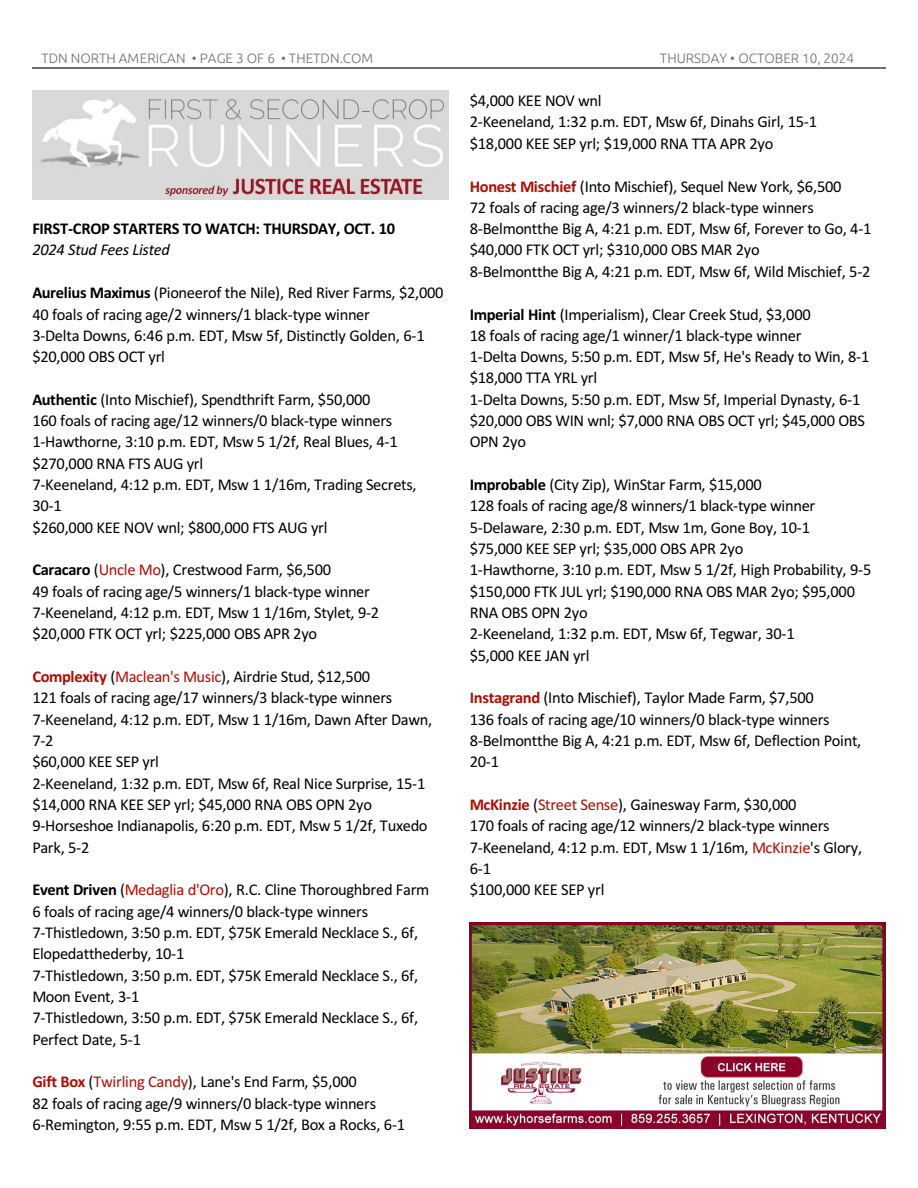
<style>
.page{position:relative;width:918px;height:1188px;background:#fff}
.page>*{position:absolute;margin:0;border:0;box-sizing:border-box;transform-origin:0 0}
.t1{font:16.5px/21.3px "Calibri";letter-spacing:-.02em;color:#000}
.t2{font:700 16.5px "Calibri";letter-spacing:-.015em;color:#000}
.t3{font:italic 16.5px "Calibri";letter-spacing:-.02em;color:#000}
.t4{font:300 13.5px "Ubuntu";color:#6e6e6e}
.s1{font-weight:700}
.s2{color:#b30b00}
.s3{font-weight:700;color:#b30b00}
</style>
<div class="page">
<hr style="left:32px;top:67px;width:853px;height:2px;background:#6e6e6e">
<img style="left:32px;top:91px;width:416px;height:108px">
<img style="left:470px;top:923px;width:416px;height:205px">
<p class="t4" style="left:41px;top:53px;width:333px">TDN NORTH AMERICAN • PAGE 3 OF 6 • THETDN.COM</p>
<p class="t4" style="left:660px;top:53px;width:196px">THURSDAY • OCTOBER 10, 2024</p>
<p class="t2" style="left:32px;top:222px;width:364px">FIRST-CROP STARTERS TO WATCH: THURSDAY, OCT. 10</p>
<p class="t3" style="left:32px;top:243px;width:139px">2024 Stud Fees Listed</p>
<p class="t1" style="left:32px;top:283px;width:413px"><span class="s1">Aurelius Maximus</span> (Pioneerof the Nile), Red River Farms, $2,000<br>40 foals of racing age/2 winners/1 black-type winner<br>3-Delta Downs, 6:46 p.m. EDT, Msw 5f, Distinctly Golden, 6-1 $20,000 OBS OCT yrl</p>
<p class="t1" style="left:32px;top:390px;width:386px"><span class="s1">Authentic</span> (Into Mischief), Spendthrift Farm, $50,000<br>160 foals of racing age/12 winners/0 black-type winners 1-Hawthorne, 3:10 p.m. EDT, Msw 5 1/2f, Real Blues, 4-1 $270,000 RNA FTS AUG yrl<br>7-Keeneland, 4:12 p.m. EDT, Msw 1 1/16m, Trading Secrets, 30-1<br>$260,000 KEE NOV wnl; $800,000 FTS AUG yrl</p>
<p class="t1" style="left:32px;top:561px;width:348px"><span class="s1">Caracaro</span> (<span class="s2">Uncle Mo</span>), Crestwood Farm, $6,500<br>49 foals of racing age/5 winners/1 black-type winner 7-Keeneland, 4:12 p.m. EDT, Msw 1 1/16m, Stylet, 9-2 $20,000 FTK OCT yrl; $225,000 OBS APR 2yo</p>
<p class="t1" style="left:32px;top:667px;width:401px"><span class="s3">Complexity</span> (<span class="s2">Maclean's Music</span>), Airdrie Stud, $12,500<br>121 foals of racing age/17 winners/3 black-type winners 7-Keeneland, 4:12 p.m. EDT, Msw 1 1/16m, Dawn After Dawn, 7-2<br>$60,000 KEE SEP yrl<br>2-Keeneland, 1:32 p.m. EDT, Msw 6f, Real Nice Surprise, 15-1 $14,000 RNA KEE SEP yrl; $45,000 RNA OBS OPN 2yo 9-Horseshoe Indianapolis, 6:20 p.m. EDT, Msw 5 1/2f, Tuxedo Park, 5-2</p>
<p class="t1" style="left:32px;top:881px;width:399px"><span class="s1">Event Driven</span> (<span class="s2">Medaglia d'Oro</span>), R.C. Cline Thoroughbred Farm 6 foals of racing age/4 winners/0 black-type winners 7-Thistledown, 3:50 p.m. EDT, $75K Emerald Necklace S., 6f, Elopedatthederby, 10-1<br>7-Thistledown, 3:50 p.m. EDT, $75K Emerald Necklace S., 6f, Moon Event, 3-1<br>7-Thistledown, 3:50 p.m. EDT, $75K Emerald Necklace S., 6f, Perfect Date, 5-1</p>
<p class="t1" style="left:32px;top:1073px;width:374px"><span class="s3">Gift Box</span> (<span class="s2">Twirling Candy</span>), Lane's End Farm, $5,000<br>82 foals of racing age/9 winners/0 black-type winners<br>6-Remington, 9:55 p.m. EDT, Msw 5 1/2f, Box a Rocks, 6-1</p>
<p class="t1" style="left:470px;top:91px;width:349px">$4,000 KEE NOV wnl<br>2-Keeneland, 1:32 p.m. EDT, Msw 6f, Dinahs Girl, 15-1 $18,000 KEE SEP yrl; $19,000 RNA TTA APR 2yo</p>
<p class="t1" style="left:470px;top:177px;width:403px"><span class="s3">Honest Mischief</span> (Into Mischief), Sequel New York, $6,500<br>72 foals of racing age/3 winners/2 black-type winners 8-Belmontthe Big A, 4:21 p.m. EDT, Msw 6f, Forever to Go, 4-1 $40,000 FTK OCT yrl; $310,000 OBS MAR 2yo<br>8-Belmontthe Big A, 4:21 p.m. EDT, Msw 6f, Wild Mischief, 5-2</p>
<p class="t1" style="left:470px;top:305px;width:401px"><span class="s1">Imperial Hint</span> (Imperialism), Clear Creek Stud, $3,000<br>18 foals of racing age/1 winner/1 black-type winner<br>1-Delta Downs, 5:50 p.m. EDT, Msw 5f, He's Ready to Win, 8-1 $18,000 TTA YRL yrl<br>1-Delta Downs, 5:50 p.m. EDT, Msw 5f, Imperial Dynasty, 6-1 $20,000 OBS WIN wnl; $7,000 RNA OBS OCT yrl; $45,000 OBS OPN 2yo</p>
<p class="t1" style="left:470px;top:475px;width:403px"><span class="s1">Improbable</span> (City Zip), WinStar Farm, $15,000<br>128 foals of racing age/8 winners/1 black-type winner 5-Delaware, 2:30 p.m. EDT, Msw 1m, Gone Boy, 10-1<br>$75,000 KEE SEP yrl; $35,000 OBS APR 2yo<br>1-Hawthorne, 3:10 p.m. EDT, Msw 5 1/2f, High Probability, 9-5 $150,000 FTK JUL yrl; $190,000 RNA OBS MAR 2yo; $95,000<br>RNA OBS OPN 2yo<br>2-Keeneland, 1:32 p.m. EDT, Msw 6f, Tegwar, 30-1<br>$5,000 KEE JAN yrl</p>
<p class="t1" style="left:470px;top:689px;width:393px"><span class="s3">Instagrand</span> (Into Mischief), Taylor Made Farm, $7,500<br>136 foals of racing age/10 winners/0 black-type winners 8-Belmontthe Big A, 4:21 p.m. EDT, Msw 6f, Deflection Point, 20-1</p>
<p class="t1" style="left:470px;top:795px;width:394px"><span class="s3">McKinzie</span> (<span class="s2">Street Sense</span>), Gainesway Farm, $30,000<br>170 foals of racing age/12 winners/2 black-type winners 7-Keeneland, 4:12 p.m. EDT, Msw 1 1/16m, <span class="s2">McKinzie</span>'s Glory, 6-1<br>$100,000 KEE SEP yrl</p>
</div>
